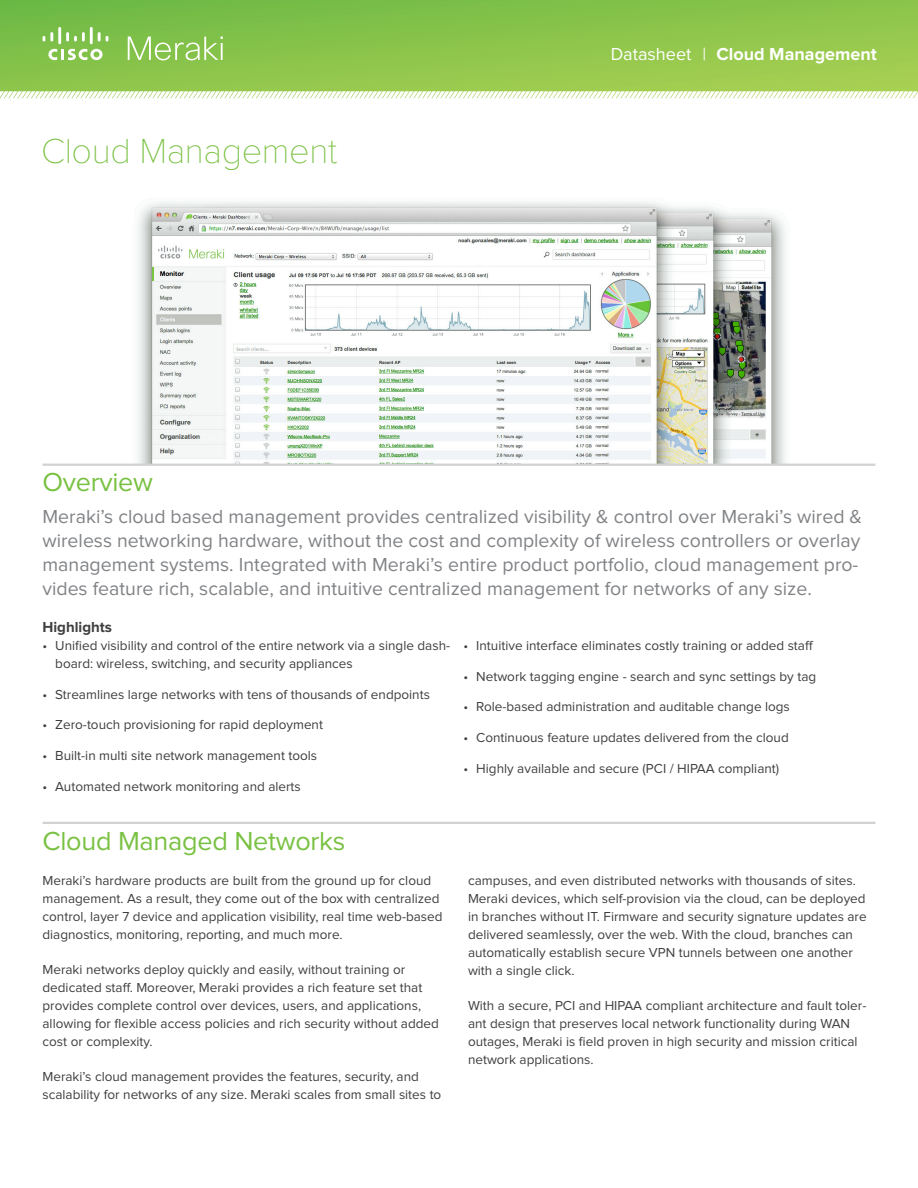
<style>
.page{position:relative;width:918px;height:1188px;background:#fff}
.page>*{position:absolute;margin:0;border:0;box-sizing:border-box;transform-origin:0 0}
.t1{font:100 36px "Proxima Nova";letter-spacing:-.01em;color:#79c142}
.H2_Rule{font:27px "Proxima Nova";letter-spacing:-.01em;color:#79c142}
.t2{font:19.5px/24px "Proxima Nova";color:#808285}
.t3{font:700 18px "Proxima Nova";color:#fff}
.t4{font:700 15px "Proxima Nova";color:#3e3e3f}
.t5{font:13.5px/18px "Proxima Nova";color:#3e3e3f}
.s1{font-weight:400}
</style>
<div class="page">
<svg style="left:0;top:0;width:918px;height:98px;background:#92c856"></svg>
<svg style="left:48px;top:49px;width:55px;height:11px"></svg>
<svg style="left:43px;top:32px;width:10px;height:10px"></svg>
<hr style="left:58px;top:27px;width:3px;height:17px;background:#fff">
<svg style="left:66px;top:32px;width:19px;height:10px"></svg>
<hr style="left:90px;top:27px;width:3px;height:17px;background:#fff">
<svg style="left:98px;top:32px;width:10px;height:10px"></svg>
<svg style="left:128px;top:37px;width:95px;height:23px;background:#9fcf73"></svg>
<img style="left:43px;top:202px;width:832px;height:262px">
<hr style="left:43px;top:464px;width:832px;height:2px;background:#d1d2d4">
<hr style="left:43px;top:822px;width:832px;height:2px;background:#d1d2d4">
<h1 class="t1" style="left:41px;top:131px;width:298px">Cloud Management</h1>
<h3 class="t3" style="left:611px;top:44px;width:268px"><span class="s1">Datasheet |</span> Cloud Management</h3>
<p class="H2_Rule" style="left:43px;top:467px;width:112px">Overview</p>
<p class="t2" style="left:43px;top:505px;width:821px">Meraki’s cloud based management provides centralized visibility &amp; control over Meraki’s wired &amp; wireless networking hardware, without the cost and complexity of wireless controllers or overlay management systems. Integrated with Meraki’s entire product portfolio, cloud management pro&shy;vides feature rich, scalable, and intuitive centralized management for networks of any size.</p>
<h3 class="t4" style="left:43px;top:618px;width:71px">Highlights</h3>
<p class="t5" style="left:55px;top:637px;width:396px;text-indent:-13px">• Unified visibility and control of the entire network via a single dash&shy;board: wireless, switching, and security appliances</p>
<p class="t5" style="left:43px;top:685px;width:389px">• Streamlines large networks with tens of thousands of endpoints</p>
<p class="t5" style="left:43px;top:716px;width:282px">• Zero-touch provisioning for rapid deployment</p>
<p class="t5" style="left:43px;top:747px;width:276px">• Built-in multi site network management tools</p>
<p class="t5" style="left:43px;top:778px;width:260px">• Automated network monitoring and alerts</p>
<p class="t5" style="left:464px;top:637px;width:351px">• Intuitive interface eliminates costly training or added staff</p>
<p class="t5" style="left:464px;top:667px;width:354px">• Network tagging engine - search and sync settings by tag</p>
<p class="t5" style="left:464px;top:698px;width:328px">• Role-based administration and auditable change logs</p>
<p class="t5" style="left:464px;top:729px;width:327px">• Continuous feature updates delivered from the cloud</p>
<p class="t5" style="left:464px;top:760px;width:317px">• Highly available and secure (PCI / HIPAA compliant)</p>
<p class="H2_Rule" style="left:43px;top:825px;width:304px">Cloud Managed Networks</p>
<p class="t5" style="left:43px;top:871px;width:402px">Meraki’s hardware products are built from the ground up for cloud management. As a result, they come out of the box with centralized control, layer 7 device and application visibility, real time web-based diagnostics, monitoring, reporting, and much more.</p>
<p class="t5" style="left:43px;top:960px;width:398px">Meraki networks deploy quickly and easily, without training or dedicated staff. Moreover, Meraki provides a rich feature set that provides complete control over devices, users, and applications, allowing for flexible access policies and rich security without added cost or complexity.</p>
<p class="t5" style="left:43px;top:1067px;width:400px">Meraki’s cloud management provides the features, security, and scalability for networks of any size. Meraki scales from small sites to</p>
<p class="t5" style="left:468px;top:871px;width:400px">campuses, and even distributed networks with thousands of sites.<br>Meraki devices, which self-provision via the cloud, can be deployed in branches without IT. Firmware and security signature updates are delivered seamlessly, over the web. With the cloud, branches can automatically establish secure VPN tunnels between one another with a single click.</p>
<p class="t5" style="left:468px;top:996px;width:400px">With a secure, PCI and HIPAA compliant architecture and fault toler&shy;ant design that preserves local network functionality during WAN outages, Meraki is field proven in high security and mission critical network applications.</p>
</div>
